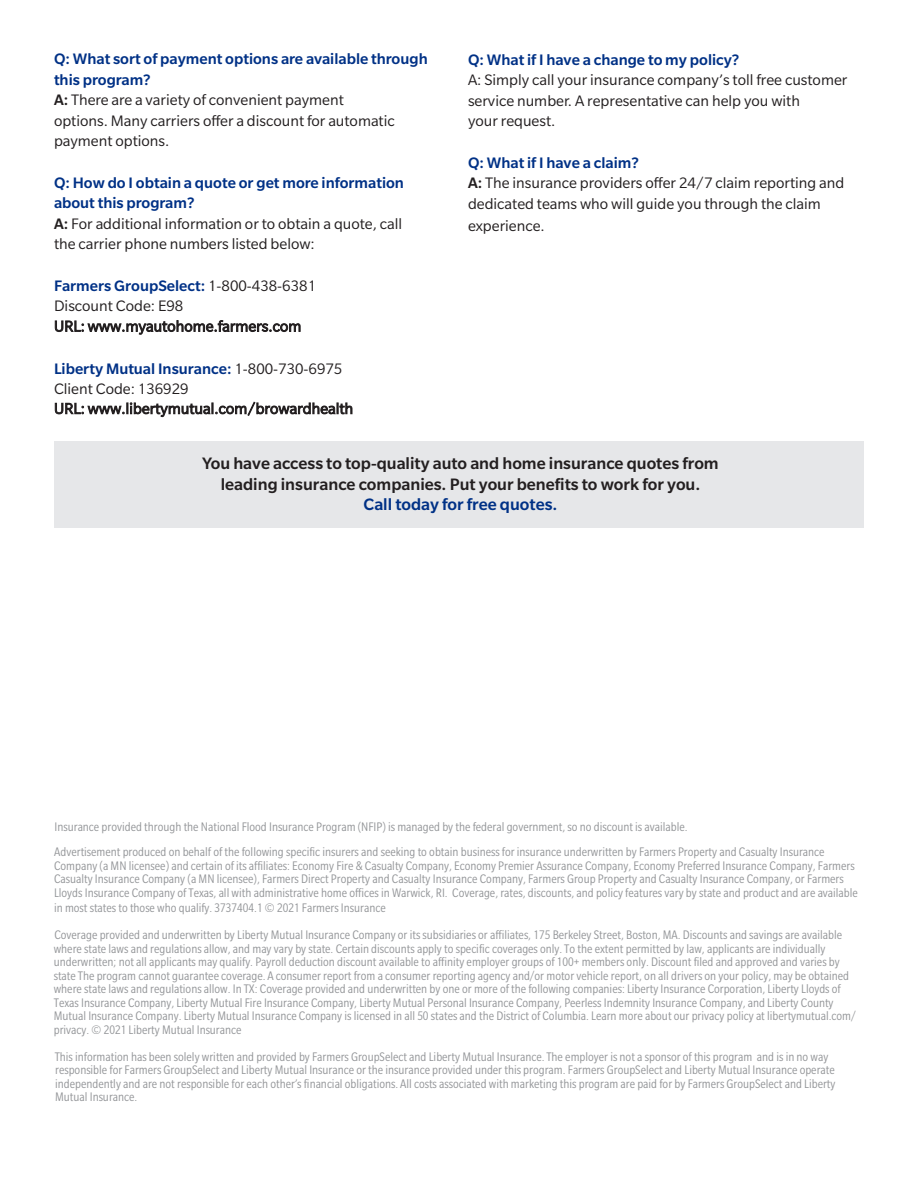
<style>
.page{position:relative;width:918px;height:1188px;background:#fff}
.page>*{position:absolute;margin:0;border:0;box-sizing:border-box;transform-origin:0 0}
.Paragraph_subhead{font:500 18px/20.2px "Slate Pro";color:#231f20;text-align:center}
.Body{font:16.5px/20.4px "Slate Pro";color:#231f20}
.Legal{font:condensed 13.5px/13.5px "Slate Pro";color:#939598}
.s1{font-weight:500;color:#003186}
.s2{font-weight:500}
.s3{color:#003186}
</style>
<div class="page">
<div style="left:54px;top:442px;width:810px;height:86px;background:#e6e7e9"></div>
<p class="Body" style="left:54px;top:49px;width:375px"><span class="s1">Q: What sort of payment options are available through this program?<br></span><span class="s2">A:</span> There are a variety of convenient payment<br>options. Many carriers offer a discount for automatic payment options.</p>
<p class="Body" style="left:54px;top:173px;width:352px"><span class="s1">Q: How do I obtain a quote or get more information about this program?<br></span><span class="s2">A:</span> For additional information or to obtain a quote, call the carrier phone numbers listed below:</p>
<p class="Body" style="left:54px;top:275px;width:264px"><span class="s1">Farmers GroupSelect:</span> 1-800-438-6381<br>Discount Code: E98<br>URL: www.myautohome.farmers.com</p>
<p class="Body" style="left:54px;top:359px;width:301px;line-height:19.8px"><span class="s1">Liberty Mutual Insurance:</span> 1-800-730-6975<br>Client Code: 136929<br>URL: www.libertymutual.com/browardhealth</p>
<p class="Body" style="left:468px;top:49px;width:381px"><span class="s1">Q: What if I have a change to my policy?<br></span>A: Simply call your insurance company’s toll free customer service number. A representative can help you with<br>your request.</p>
<p class="Body" style="left:468px;top:152px;width:378px;line-height:21px"><span class="s1">Q: What if I have a claim?<br></span><span class="s2">A:</span> The insurance providers offer 24/7 claim reporting and dedicated teams who will guide you through the claim experience.</p>
<p class="Paragraph_subhead" style="left:202px;top:453px;width:518px">You have access to top-quality auto and home insurance quotes from leading insurance companies. Put your benefits to work for you.<br><span class="s3">Call today for free quotes.</span></p>
<p class="Legal" style="left:54px;top:814px;width:772px;line-height:24.9px">Insurance provided through the National Flood Insurance Program (NFIP) is managed by the federal government, so no discount is available.<br>Advertisement produced on behalf of the following specific insurers and seeking to obtain business for insurance underwritten by Farmers Property and Casualty Insurance</p>
<p class="Legal" style="left:54px;top:859px;width:805px">Company (a MN licensee) and certain of its affiliates: Economy Fire &amp; Casualty Company, Economy Premier Assurance Company, Economy Preferred Insurance Company, Farmers<br>Casualty Insurance Company (a MN licensee), Farmers Direct Property and Casualty Insurance Company, Farmers Group Property and Casualty Insurance Company, or Farmers<br>Lloyds Insurance Company of Texas, all with administrative home offices in Warwick, RI. Coverage, rates, discounts, and policy features vary by state and product and are available</p>
<p class="Legal" style="left:54px;top:894px;width:790px;line-height:27px">in most states to those who qualify. 3737404.1 © 2021 Farmers Insurance<br>Coverage provided and underwritten by Liberty Mutual Insurance Company or its subsidiaries or affiliates, 175 Berkeley Street, Boston, MA. Discounts and savings are available</p>
<p class="Legal" style="left:54px;top:942px;width:803px">where state laws and regulations allow, and may vary by state. Certain discounts apply to specific coverages only. To the extent permitted by law, applicants are individually underwritten; not all applicants may qualify. Payroll deduction discount available to affinity employer groups of 100+ members only. Discount filed and approved and varies by state The program cannot guarantee coverage. A consumer report from a consumer reporting agency and/or motor vehicle report, on all drivers on your policy, may be obtained where state laws and regulations allow. In TX: Coverage provided and underwritten by one or more of the following companies: Liberty Insurance Corporation, Liberty Lloyds of Texas Insurance Company, Liberty Mutual Fire Insurance Company, Liberty Mutual Personal Insurance Company, Peerless Indemnity Insurance Company, and Liberty County Mutual Insurance Company. Liberty Mutual Insurance Company is licensed in all 50 states and the District of Columbia. Learn more about our privacy policy at libertymutual.com/ privacy. © 2021 Liberty Mutual Insurance</p>
<p class="Legal" style="left:55px;top:1050px;width:782px">This information has been solely written and provided by Farmers GroupSelect and Liberty Mutual Insurance. The employer is not a sponsor of this program and is in no way responsible for Farmers GroupSelect and Liberty Mutual Insurance or the insurance provided under this program. Farmers GroupSelect and Liberty Mutual Insurance operate independently and are not responsible for each other’s financial obligations. All costs associated with marketing this program are paid for by Farmers GroupSelect and Liberty Mutual Insurance.</p>
</div>
